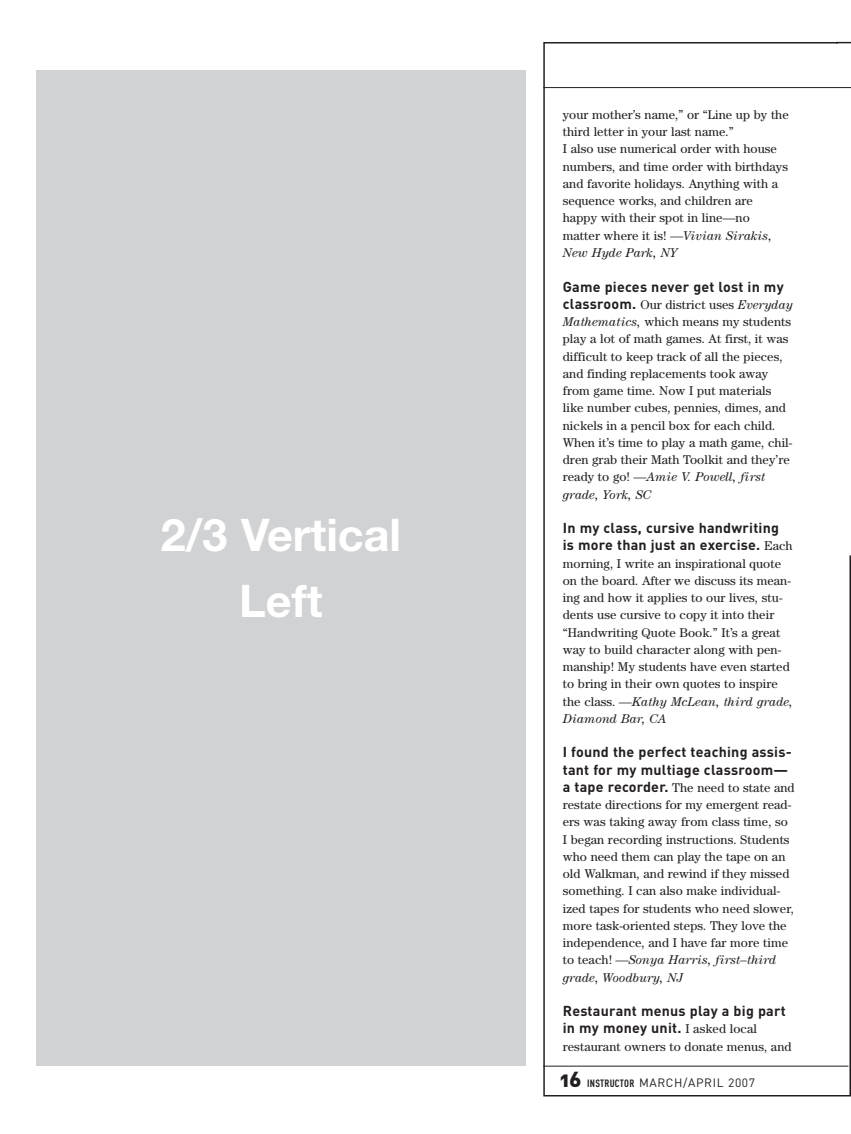
<style>
.page{position:relative;width:851px;height:1134px;background:#fff}
.page>*{position:absolute;margin:0;border:0;box-sizing:border-box;transform-origin:0 0}
.t1{font:700 45px/66px "Helvetica Neue";color:#fff;text-align:center}
.t2{font:700 14.25px/17.2px "DIN";letter-spacing:.015em;color:#231f20}
.t3{font:12.75px/17.2px "Century";letter-spacing:.005em;color:#231f20}
.t4{font:12px "DIN";letter-spacing:.05em;color:#231f20}
.s1{font-style:italic}
.s2{font-family:"DIN";font-weight:700;font-size:14.25px}
.s3{font-family:"Century";font-weight:400;font-size:12.75px}
.s4{font-family:"DIN Black Alternate";font-size:21px}
.s5{font-family:"DIN Cond";font-weight:700;font-size:10.5px}
</style>
<div class="page">
<svg style="left:543px;top:42px;width:307px;height:1054px"></svg>
<hr style="left:543px;top:87px;width:307px;height:1px;background:#231f20">
<hr style="left:543px;top:1066px;width:305px;height:1px;background:#231f20">
<div style="left:36px;top:70px;width:489px;height:996px;background:#d1d2d4"></div>
<h1 class="t1" style="left:161px;top:501px;width:242px">2/3 Vertical<br>Left</h1>
<p class="t3" style="left:562px;top:107px;width:227px">your mother’s name,” or “Line up by the third letter in your last name.”<br>I also use numerical order with house numbers, and time order with birthdays and favorite holidays. Anything with a sequence works, and children are happy with their spot in line—no matter where it is! <span class="s1">—Vivian Sirakis, New Hyde Park, NY</span></p>
<p class="t2" style="left:562px;top:278px;width:222px">Game pieces never get lost in my</p>
<p class="t3" style="left:562px;top:297px;width:231px"><span class="s2">classroom.</span> Our district uses <span class="s1">Everyday Mathematics,</span> which means my students play a lot of math games. At first, it was difficult to keep track of all the pieces, and finding replacements took away from game time. Now I put materials like number cubes, pennies, dimes, and nickels in a pencil box for each child.<br>When it’s time to play a math game, chil&shy;dren grab their Math Toolkit and they’re ready to go! <span class="s1">—Amie V. Powell, first grade, York, SC</span></p>
<p class="t2" style="left:562px;top:519px;width:231px">In my class, cursive handwriting is more than just an exercise. <span class="s3">Each</span></p>
<p class="t3" style="left:563px;top:556px;width:231px">morning, I write an inspirational quote on the board. After we discuss its mean&shy;ing and how it applies to our lives, stu&shy;dents use cursive to copy it into their “Handwriting Quote Book.” It’s a great way to build character along with pen&shy;manship! My students have even started to bring in their own quotes to inspire the class. <span class="s1">—Kathy McLean, third grade, Diamond Bar, CA</span></p>
<p class="t2" style="left:562px;top:744px;width:230px">I found the perfect teaching assis&shy;tant for my multiage classroom—</p>
<p class="t3" style="left:562px;top:780px;width:233px"><span class="s2">a tape recorder.</span> The need to state and restate directions for my emergent read&shy;ers was taking away from class time, so I began recording instructions. Students who need them can play the tape on an old Walkman, and rewind if they missed something. I can also make individual&shy;ized tapes for students who need slower, more task-oriented steps. They love the independence, and I have far more time to teach! <span class="s1">—Sonya Harris, first–third grade, Woodbury, NJ</span></p>
<p class="t2" style="left:562px;top:1003px;width:224px">Restaurant menus play a big part in my money unit. <span class="s3">I asked local</span></p>
<p class="t3" style="left:562px;top:1039px;width:230px">restaurant owners to donate menus, and</p>
<p class="t4" style="left:560px;top:1075px;width:197px"><span class="s4">16</span> <span class="s5">INSTRUCTOR</span> MARCH/APRIL 2007</p>
</div>
